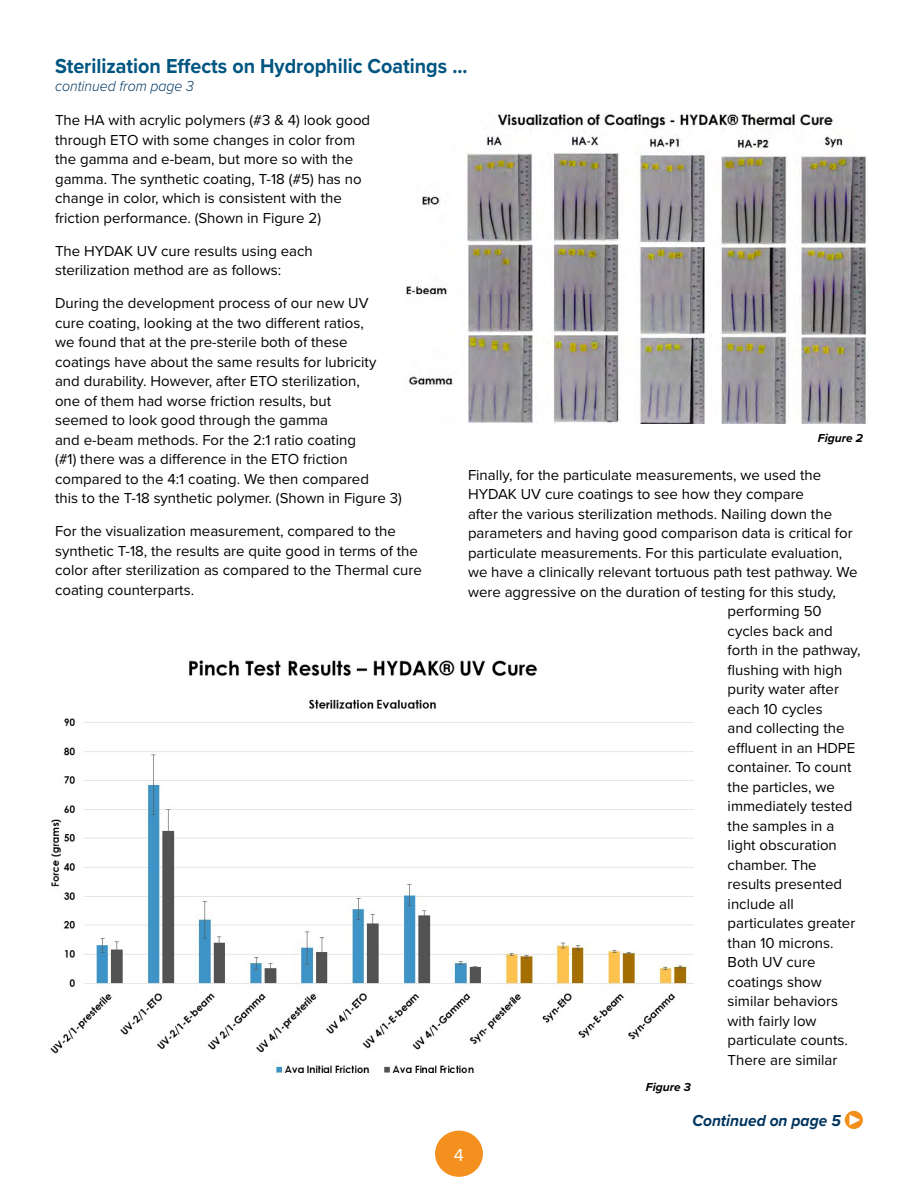
<style>
.page{position:relative;width:918px;height:1188px;background:#fff}
.page>*{position:absolute;margin:0;border:0;box-sizing:border-box;transform-origin:0 0}
.t1{font:700 21px "Proxima Nova";color:#005581;scale:.94 1}
.t2{font:18px "Proxima Nova";color:#fff}
.t3{font:italic 700 16.5px "Proxima Nova";color:#00355f;scale:.94 1}
.t4{font:15px/19.5px "Proxima Nova";color:#000}
.t5{font:italic 300 15px "Proxima Nova";color:#00355f;scale:.94 1}
.t6{font:italic 700 12px "Proxima Nova";color:#000}
</style>
<div class="page">
<div style="left:435px;top:1131px;width:48px;height:46px;background:#f4901d;border-radius:50%"></div>
<svg style="left:845px;top:1111px;width:18px;height:18px"></svg>
<svg style="left:850px;top:1114px;width:10px;height:11px"></svg>
<img style="left:405px;top:111px;width:461px;height:312px">
<img style="left:50px;top:660px;width:644px;height:413px">
<h1 class="t1" style="left:55px;top:50px;width:440px">Sterilization Effects on Hydrophilic Coatings ...</h1>
<p class="t5" style="left:55px;top:75px;width:149px">continued from page 3</p>
<p class="t4" style="left:55px;top:110px;width:317px">The HA with acrylic polymers (#3 &amp; 4) look good through ETO with some changes in color from the gamma and e-beam, but more so with the gamma. The synthetic coating, T-18 (#5) has no change in color, which is consistent with the friction performance. (Shown in Figure 2)</p>
<p class="t4" style="left:55px;top:240px;width:259px">The HYDAK UV cure results using each sterilization method are as follows:</p>
<p class="t4" style="left:55px;top:293px;width:348px">During the development process of our new UV<br>cure coating, looking at the two different ratios,<br>we found that at the pre-sterile both of these coatings have about the same results for lubricity and durability. However, after ETO sterilization,<br>one of them had worse friction results, but<br>seemed to look good through the gamma<br>and e-beam methods. For the 2:1 ratio coating<br>(#1) there was a difference in the ETO friction compared to the 4:1 coating. We then compared<br>this to the T-18 synthetic polymer. (Shown in Figure 3)</p>
<p class="t4" style="left:55px;top:521px;width:368px">For the visualization measurement, compared to the synthetic T-18, the results are quite good in terms of the color after sterilization as compared to the Thermal cure coating counterparts.</p>
<p class="t6" style="left:818px;top:429px;width:47px">Figure 2</p>
<p class="t4" style="left:468px;top:464px;width:355px">Finally, for the particulate measurements, we used the</p>
<p class="t4" style="left:468px;top:484px;width:338px">HYDAK UV cure coatings to see how they compare</p>
<p class="t4" style="left:468px;top:503px;width:366px">after the various sterilization methods. Nailing down the</p>
<p class="t4" style="left:468px;top:523px;width:386px">parameters and having good comparison data is critical for</p>
<p class="t4" style="left:468px;top:542px;width:376px">particulate measurements. For this particulate evaluation,</p>
<p class="t4" style="left:468px;top:562px;width:391px">we have a clinically relevant tortuous path test pathway. We</p>
<p class="t4" style="left:468px;top:581px;width:370px">were aggressive on the duration of testing for this study,</p>
<p class="t4" style="left:728px;top:601px;width:96px">performing 50</p>
<p class="t4" style="left:728px;top:620px;width:107px">cycles back and</p>
<p class="t4" style="left:728px;top:640px;width:134px">forth in the pathway,</p>
<p class="t4" style="left:728px;top:659px;width:116px">flushing with high</p>
<p class="t4" style="left:728px;top:679px;width:113px">purity water after</p>
<p class="t4" style="left:728px;top:698px;width:97px">each 10 cycles</p>
<p class="t4" style="left:728px;top:718px;width:118px">and collecting the</p>
<p class="t4" style="left:728px;top:737px;width:129px">effluent in an HDPE</p>
<p class="t4" style="left:728px;top:757px;width:125px">container. To count</p>
<p class="t4" style="left:728px;top:776px;width:109px">the particles, we</p>
<p class="t4" style="left:728px;top:796px;width:126px">immediately tested</p>
<p class="t4" style="left:728px;top:815px;width:108px">the samples in a</p>
<p class="t4" style="left:728px;top:835px;width:111px">light obscuration</p>
<p class="t4" style="left:728px;top:854px;width:91px">chamber. The</p>
<p class="t4" style="left:728px;top:874px;width:116px">results presented</p>
<p class="t4" style="left:728px;top:893px;width:68px">include all</p>
<p class="t4" style="left:728px;top:913px;width:129px">particulates greater</p>
<p class="t4" style="left:728px;top:932px;width:108px">than 10 microns.</p>
<p class="t4" style="left:728px;top:952px;width:89px">Both UV cure</p>
<p class="t4" style="left:728px;top:971px;width:96px">coatings show</p>
<p class="t4" style="left:728px;top:991px;width:112px">similar behaviors</p>
<p class="t4" style="left:728px;top:1010px;width:90px">with fairly low</p>
<p class="t4" style="left:728px;top:1030px;width:122px">particulate counts.</p>
<p class="t4" style="left:728px;top:1049px;width:111px">There are similar</p>
<p class="t6" style="left:646px;top:1078px;width:46px">Figure 3</p>
<p class="t2" style="left:454px;top:1142px;width:12px">4</p>
<p class="t3" style="left:692px;top:1108px;width:159px">Continued on page 5</p>
</div>
